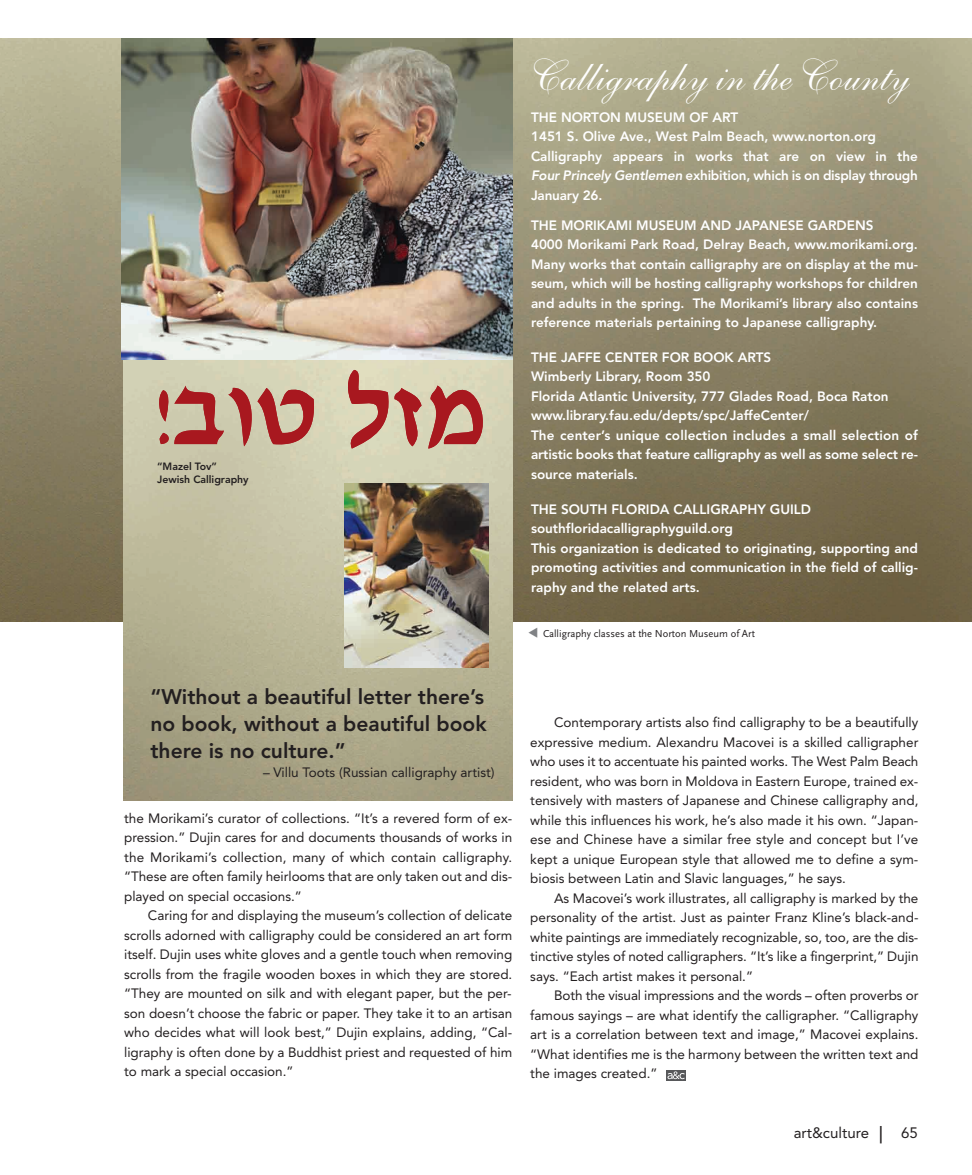
<style>
.page{position:relative;width:972px;height:1175px;background:#fff}
.page>*{position:absolute;margin:0;border:0;box-sizing:border-box;transform-origin:0 0}
.t1{font:43.5px "Shelley Allegro Script";color:#fff}
.t2{font:800 21px/27px "Avenir";color:#231f20}
.t3{font:15px "Avenir";color:#231f20}
.t4{font:13.5px/19.5px "Avenir";color:#231f20;text-align:justify}
.t5{font:800 13.5px/19.5px "Avenir";color:#fff}
.t6{font:10.5px "Scala Sans";color:#231f20}
.t7{font:800 10.5px/12.6px "Avenir";color:#231f20}
.s1{font-size:22.5px}
</style>
<div class="page">
<img style="left:0;top:39px;width:123px;height:582px">
<img style="left:123px;top:359px;width:390px;height:441px">
<img style="left:122px;top:39px;width:391px;height:320px">
<svg style="left:666px;top:1070px;width:20px;height:10px"></svg>
<svg style="left:668px;top:1071px;width:17px;height:8px"></svg>
<svg style="left:159px;top:370px;width:324px;height:78px;background:#c79987"></svg>
<img style="left:513px;top:39px;width:459px;height:582px">
<img style="left:344px;top:483px;width:145px;height:185px">
<p class="t7" style="left:157px;top:461px;width:93px">“Mazel Tov”<br>Jewish Calligraphy</p>
<h1 class="t1" style="left:531px;top:64px;width:379px">Calligraphy in the County</h1>
<p class="t5" style="left:531px;top:109px;width:388px">THE NORTON MUSEUM OF ART<br>1451 S. Olive Ave., West Palm Beach, www.norton.org Calligraphy appears in works that are on view in the Four Princely Gentlemenexhibition, which is on display through January 26.</p>
<p class="t5" style="left:531px;top:217px;width:389px">THE MORIKAMI MUSEUM AND JAPANESE GARDENS<br>4000 Morikami Park Road, Delray Beach, www.morikami.org.<br>Many works that contain calligraphy are on display at the mu&shy;seum, which will be hosting calligraphy workshops for children and adults in the spring. The Morikami’s library also contains reference materials pertaining to Japanese calligraphy.</p>
<p class="t5" style="left:531px;top:349px;width:389px">THE JAFFE CENTER FOR BOOK ARTS<br>Wimberly Library, Room 350<br>Florida Atlantic University, 777 Glades Road, Boca Raton www.library.fau.edu/depts/spc/JaffeCenter/<br>The center’s unique collection includes a small selection of artistic books that feature calligraphy as well as some select re&shy;source materials.</p>
<p class="t5" style="left:531px;top:500px;width:389px">THE SOUTH FLORIDA CALLIGRAPHY GUILD southfloridacalligraphyguild.org<br>This organization is dedicated to originating, supporting and promoting activities and communication in the field of callig&shy;raphy and the related arts.</p>
<p class="t6" style="left:543px;top:629px;width:213px">Calligraphy classes at the Norton Museum of Art</p>
<h2 class="t2" style="left:150px;top:684px;width:338px">“Without a beautiful letter there’s no book, without a beautiful book there is no culture.”</h2>
<p class="t4" style="left:263px;top:763px;width:233px">– Villu Toots (Russian calligraphy artist)</p>
<p class="t4" style="left:124px;top:809px;width:390px">the Morikami’s curator of collections. “It’s a revered form of ex&shy;pression.” Dujin cares for and documents thousands of works in the Morikami’s collection, many of which contain calligraphy. “These are often family heirlooms that are only taken out and dis&shy;played on special occasions.”</p>
<p class="t4" style="left:124px;top:907px;width:390px;text-indent:24px">Caring for and displaying the museum’s collection of delicate scrolls adorned with calligraphy could be considered an art form itself. Dujin uses white gloves and a gentle touch when removing scrolls from the fragile wooden boxes in which they are stored. “They are mounted on silk and with elegant paper, but the per&shy;son doesn’t choose the fabric or paper. They take it to an artisan who decides what will look best,” Dujin explains, adding, “Cal&shy;ligraphy is often done by a Buddhist priest and requested of him to mark a special occasion.”</p>
<p class="t4" style="left:530px;top:714px;width:390px;text-indent:24px">Contemporary artists also find calligraphy to be a beautifully expressive medium. Alexandru Macovei is a skilled calligrapher who uses it to accentuate his painted works. The West Palm Beach resident, who was born in Moldova in Eastern Europe, trained ex&shy;tensively with masters of Japanese and Chinese calligraphy and, while this influences his work, he’s also made it his own. “Japan&shy;ese and Chinese have a similar free style and concept but I’ve kept a unique European style that allowed me to define a sym&shy;biosis between Latin and Slavic languages,” he says.</p>
<p class="t4" style="left:530px;top:889px;width:390px;text-indent:24px">As Macovei’s work illustrates, all calligraphy is marked by the personality of the artist. Just as painter Franz Kline’s black-and&shy;white paintings are immediately recognizable, so, too, are the dis&shy;tinctive styles of noted calligraphers. “It’s like a fingerprint,” Dujin says. “Each artist makes it personal.”</p>
<p class="t4" style="left:530px;top:987px;width:390px;text-indent:24px">Both the visual impressions and the words – often proverbs or famous sayings – are what identify the calligrapher. “Calligraphy art is a correlation between text and image,” Macovei explains. “What identifies me is the harmony between the written text and the images created.”</p>
<p class="t3" style="left:794px;top:1126px;width:126px">art&amp;culture <span class="s1">|</span> 65</p>
</div>
